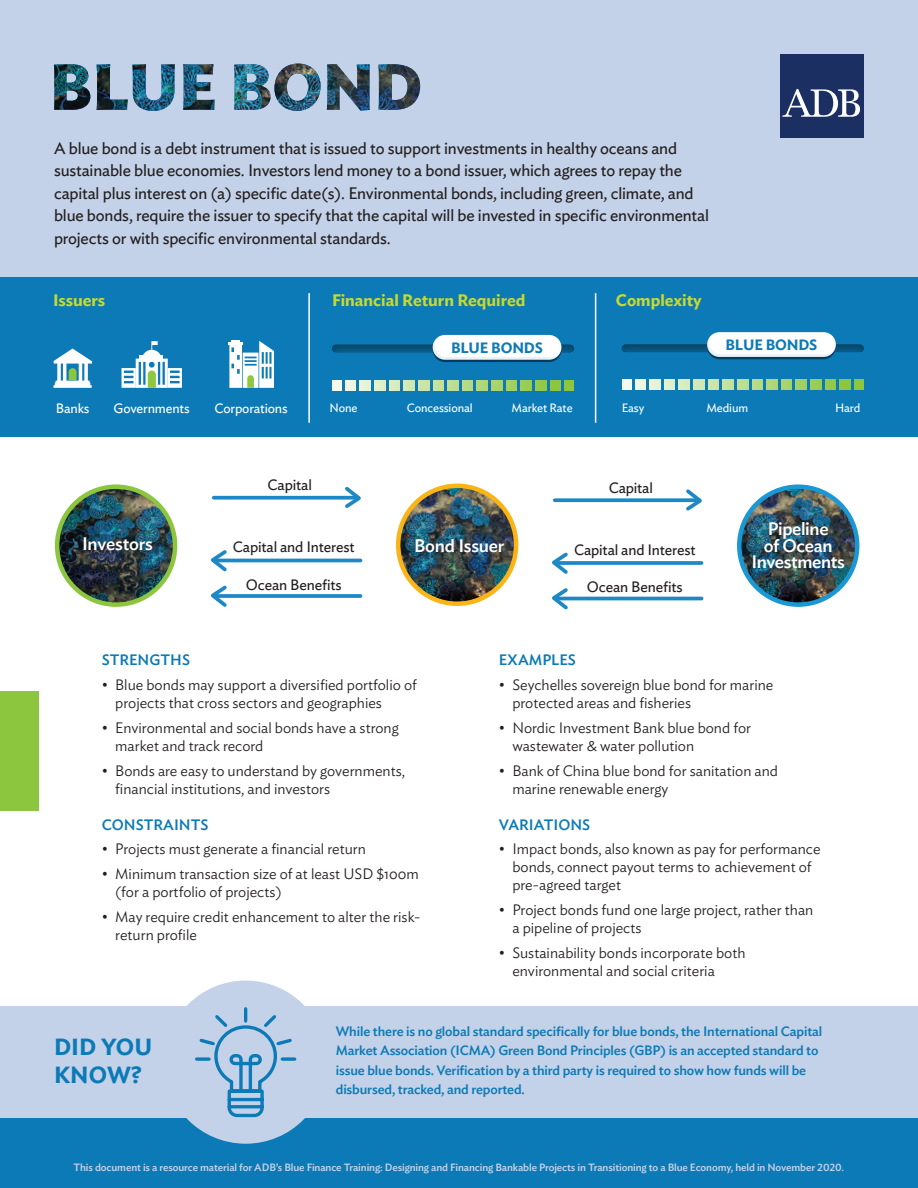
<style>
.page{position:relative;width:918px;height:1188px;background:#fff}
.page>*{position:absolute;margin:0;border:0;box-sizing:border-box;transform-origin:0 0}
.t1{font:600 23.25px/27.9px "Ideal Sans";color:#0c7ab6}
.t2{font:500 18px/16.8px "Ideal Sans";letter-spacing:-.02em;color:#fff;text-align:center}
.t3{font:16.5px/22.5px "Ideal Sans";letter-spacing:-.01em;color:#231f20}
.t4{font:600 16.5px "Ideal Sans";color:#c8da2e}
.t5{font:300 15px/18px "Ideal Sans";color:#231f20}
.t6{font:15px "Ideal Sans";letter-spacing:-.01em;color:#231f20}
.t7{font:500 15px "Ideal Sans";color:#0c7ab6}
.t8{font:600 14.85px "Ideal Sans";letter-spacing:-.01em;color:#0c7ab6}
.t9{font:500 13.5px/19.5px "Ideal Sans";letter-spacing:-.01em;color:#0c7ab6}
.t10{font:13.5px "Ideal Sans";letter-spacing:-.01em;color:#fff}
.t11{font:12px "Ideal Sans";letter-spacing:-.01em;color:#fff}
.t12{font:500 10.5px "Ideal Sans";letter-spacing:-.01em;color:#c3d2e8}
</style>
<div class="page">
<div style="left:0;top:0;width:918px;height:294px;background:#c3d2e8"></div>
<div style="left:0;top:1108px;width:918px;height:80px;background:#0c7ab6"></div>
<div style="left:0;top:1007px;width:918px;height:111px;background:#c3d2e8"></div>
<div style="left:0;top:277px;width:918px;height:160px;background:#0c7ab6"></div>
<img style="left:54px;top:63px;width:366px;height:48px">
<div style="left:780px;top:54px;width:84px;height:84px;background:#1b2f62"></div>
<svg style="left:782px;top:89px;width:78px;height:28px"></svg>
<svg style="left:53px;top:349px;width:39px;height:39px"></svg>
<svg style="left:122px;top:341px;width:60px;height:47px"></svg>
<svg style="left:228px;top:340px;width:46px;height:48px"></svg>
<hr style="left:595px;top:293px;width:1px;height:130px;background:#fff">
<img style="left:57px;top:487px;width:118px;height:118px;border-radius:59px">
<div style="left:55px;top:484px;width:122px;height:123px;border:4px solid #8bc63e;border-radius:50%"></div>
<img style="left:398px;top:486px;width:118px;height:118px;border-radius:59px">
<div style="left:396px;top:484px;width:122px;height:122px;border:4px solid #fbb416;border-radius:50%"></div>
<img style="left:739px;top:487px;width:118px;height:118px;border-radius:59px">
<div style="left:737px;top:484px;width:122px;height:123px;border:4px solid #1a98d6;border-radius:50%"></div>
<hr style="left:214px;top:559px;width:147px;height:3px;background:#1c88c6">
<svg style="left:211px;top:550px;width:19px;height:22px"></svg>
<svg style="left:214px;top:496px;width:128px;height:4px"></svg>
<svg style="left:342px;top:486px;width:19px;height:22px"></svg>
<svg style="left:230px;top:594px;width:131px;height:4px"></svg>
<svg style="left:211px;top:585px;width:19px;height:22px"></svg>
<svg style="left:571px;top:561px;width:131px;height:4px"></svg>
<svg style="left:552px;top:552px;width:19px;height:22px"></svg>
<svg style="left:555px;top:498px;width:128px;height:4px"></svg>
<svg style="left:683px;top:489px;width:19px;height:22px"></svg>
<hr style="left:555px;top:597px;width:147px;height:3px;background:#1c88c6">
<svg style="left:552px;top:588px;width:19px;height:22px"></svg>
<hr style="left:308px;top:293px;width:2px;height:130px;background:#fff">
<div style="left:164px;top:981px;width:163px;height:163px;background:#c3d2e8;border-radius:50%"></div>
<svg style="left:195px;top:1007px;width:102px;height:111px"></svg>
<div style="left:0;top:691px;width:39px;height:120px;background:#8bc63e"></div>
<svg style="left:332px;top:380px;width:242px;height:10px"></svg>
<svg style="left:342px;top:380px;width:3px;height:10px"></svg>
<svg style="left:357px;top:380px;width:2px;height:10px"></svg>
<svg style="left:371px;top:380px;width:3px;height:10px"></svg>
<svg style="left:386px;top:380px;width:2px;height:10px"></svg>
<svg style="left:401px;top:380px;width:2px;height:10px"></svg>
<svg style="left:415px;top:380px;width:3px;height:10px"></svg>
<svg style="left:430px;top:380px;width:2px;height:10px"></svg>
<svg style="left:444px;top:380px;width:3px;height:10px"></svg>
<svg style="left:459px;top:380px;width:2px;height:10px"></svg>
<svg style="left:474px;top:380px;width:2px;height:10px"></svg>
<svg style="left:488px;top:380px;width:3px;height:10px"></svg>
<svg style="left:503px;top:380px;width:2px;height:10px"></svg>
<svg style="left:518px;top:380px;width:2px;height:10px"></svg>
<svg style="left:532px;top:380px;width:3px;height:10px"></svg>
<svg style="left:547px;top:380px;width:2px;height:10px"></svg>
<svg style="left:561px;top:380px;width:3px;height:10px"></svg>
<div style="left:330px;top:344px;width:244px;height:11px;background:#231f20;opacity:.5"></div>
<div style="left:433px;top:337px;width:128px;height:25px;background:#023d61;border-radius:12px"></div>
<div style="left:433px;top:335px;width:128px;height:25px;background:#fff;border-radius:12px"></div>
<svg style="left:433px;top:339px;width:127px;height:21px"></svg>
<svg style="left:622px;top:380px;width:242px;height:10px"></svg>
<svg style="left:632px;top:380px;width:2px;height:10px"></svg>
<svg style="left:647px;top:380px;width:2px;height:10px"></svg>
<svg style="left:661px;top:380px;width:3px;height:10px"></svg>
<svg style="left:676px;top:380px;width:2px;height:10px"></svg>
<svg style="left:690px;top:380px;width:3px;height:10px"></svg>
<svg style="left:705px;top:380px;width:2px;height:10px"></svg>
<svg style="left:720px;top:380px;width:2px;height:10px"></svg>
<svg style="left:734px;top:380px;width:3px;height:10px"></svg>
<svg style="left:749px;top:380px;width:2px;height:10px"></svg>
<svg style="left:763px;top:380px;width:3px;height:10px"></svg>
<svg style="left:778px;top:380px;width:2px;height:10px"></svg>
<svg style="left:793px;top:380px;width:2px;height:10px"></svg>
<svg style="left:807px;top:380px;width:3px;height:10px"></svg>
<svg style="left:822px;top:380px;width:2px;height:10px"></svg>
<svg style="left:837px;top:380px;width:2px;height:10px"></svg>
<svg style="left:851px;top:380px;width:3px;height:10px"></svg>
<div style="left:620px;top:344px;width:244px;height:10px;background:#231f20;opacity:.5"></div>
<div style="left:707px;top:335px;width:129px;height:24px;background:#023d61;border-radius:12px"></div>
<div style="left:707px;top:332px;width:129px;height:25px;background:#fff;border-radius:12px"></div>
<svg style="left:707px;top:336px;width:127px;height:21px"></svg>
<p class="t3" style="left:54px;top:135px;width:657px">A blue bond is a debt instrument that is issued to support investments in healthy oceans and sustainable blue economies. Investors lend money to a bond issuer, which agrees to repay the capital plus interest on (a) specific date(s). Environmental bonds, including green, climate, and blue bonds, require the issuer to specify that the capital will be invested in specific environmental projects or with specific environmental standards.</p>
<p class="t4" style="left:53px;top:288px;width:54px">Issuers</p>
<p class="t4" style="left:332px;top:288px;width:195px">Financial Return Required</p>
<p class="t4" style="left:616px;top:288px;width:87px">Complexity</p>
<p class="t8" style="left:451px;top:336px;width:93px">BLUE BONDS</p>
<p class="t8" style="left:726px;top:334px;width:93px">BLUE BONDS</p>
<p class="t10" style="left:56px;top:398px;width:35px">Banks</p>
<p class="t11" style="left:330px;top:399px;width:29px">None</p>
<p class="t11" style="left:407px;top:399px;width:67px">Concessional</p>
<p class="t11" style="left:512px;top:399px;width:63px">Market Rate</p>
<p class="t11" style="left:622px;top:399px;width:24px">Easy</p>
<p class="t11" style="left:706px;top:399px;width:43px">Medium</p>
<p class="t11" style="left:835px;top:399px;width:27px">Hard</p>
<p class="t10" style="left:114px;top:398px;width:78px">Governments</p>
<p class="t10" style="left:214px;top:398px;width:75px">Corporations</p>
<p class="t6" style="left:268px;top:473px;width:46px">Capital</p>
<p class="t2" style="left:82px;top:534px;width:72px">Investors</p>
<p class="t2" style="left:414px;top:536px;width:92px">Bond Issuer</p>
<p class="t6" style="left:233px;top:536px;width:123px">Capital and Interest</p>
<p class="t6" style="left:246px;top:573px;width:97px">Ocean Benefits</p>
<p class="t6" style="left:609px;top:476px;width:46px">Capital</p>
<p class="t6" style="left:574px;top:538px;width:123px">Capital and Interest</p>
<p class="t6" style="left:587px;top:576px;width:97px">Ocean Benefits</p>
<p class="t2" style="left:751px;top:519px;width:95px">Pipeline<br>of Ocean<br>Investments</p>
<p class="t7" style="left:102px;top:649px;width:90px">STRENGTHS</p>
<p class="t5" style="left:115px;top:675px;width:303px;text-indent:-14px">• Blue bonds may support a diversified portfolio of projects that cross sectors and geographies</p>
<p class="t5" style="left:115px;top:717px;width:285px;text-indent:-14px">• Environmental and social bonds have a strong market and track record</p>
<p class="t5" style="left:115px;top:760px;width:291px;text-indent:-14px">• Bonds are easy to understand by governments, financial institutions, and investors</p>
<p class="t7" style="left:102px;top:813px;width:108px">CONSTRAINTS</p>
<p class="t5" style="left:102px;top:839px;width:266px">• Projects must generate a financial return</p>
<p class="t5" style="left:115px;top:864px;width:305px;text-indent:-14px">• Minimum transaction size of at least USD $100m (for a portfolio of projects)</p>
<p class="t5" style="left:115px;top:906px;width:307px;text-indent:-14px">• May require credit enhancement to alter the risk&shy;return profile</p>
<p class="t7" style="left:499px;top:649px;width:78px">EXAMPLES</p>
<p class="t5" style="left:512px;top:675px;width:263px;text-indent:-14px">• Seychelles sovereign blue bond for marine protected areas and fisheries</p>
<p class="t5" style="left:512px;top:717px;width:240px;text-indent:-14px">• Nordic Investment Bank blue bond for wastewater &amp; water pollution</p>
<p class="t5" style="left:512px;top:760px;width:267px;text-indent:-14px">• Bank of China blue bond for sanitation and marine renewable energy</p>
<p class="t7" style="left:499px;top:813px;width:93px">VARIATIONS</p>
<p class="t5" style="left:512px;top:839px;width:310px;text-indent:-14px">• Impact bonds, also known as pay for performance bonds, connect payout terms to achievement of pre-agreed target</p>
<p class="t5" style="left:512px;top:900px;width:302px;text-indent:-14px">• Project bonds fund one large project, rather than a pipeline of projects</p>
<p class="t5" style="left:512px;top:942px;width:235px;text-indent:-14px">• Sustainability bonds incorporate both environmental and social criteria</p>
<h1 class="t1" style="left:54px;top:1031px;width:100px">DID YOU<br>KNOW?</h1>
<p class="t9" style="left:336px;top:1020px;width:488px">While there is no global standard specifically for blue bonds, the International Capital Market Association (ICMA) Green Bond Principles (GBP) is an accepted standard to issue blue bonds. Verification by a third party is required to show how funds will be disbursed, tracked, and reported.</p>
<p class="t12" style="left:73px;top:1159px;width:772px">This document is a resource material for ADB’s Blue Finance Training: Designing and Financing Bankable Projects in Transitioning to a Blue Economy, held in November 2020.</p>
</div>
